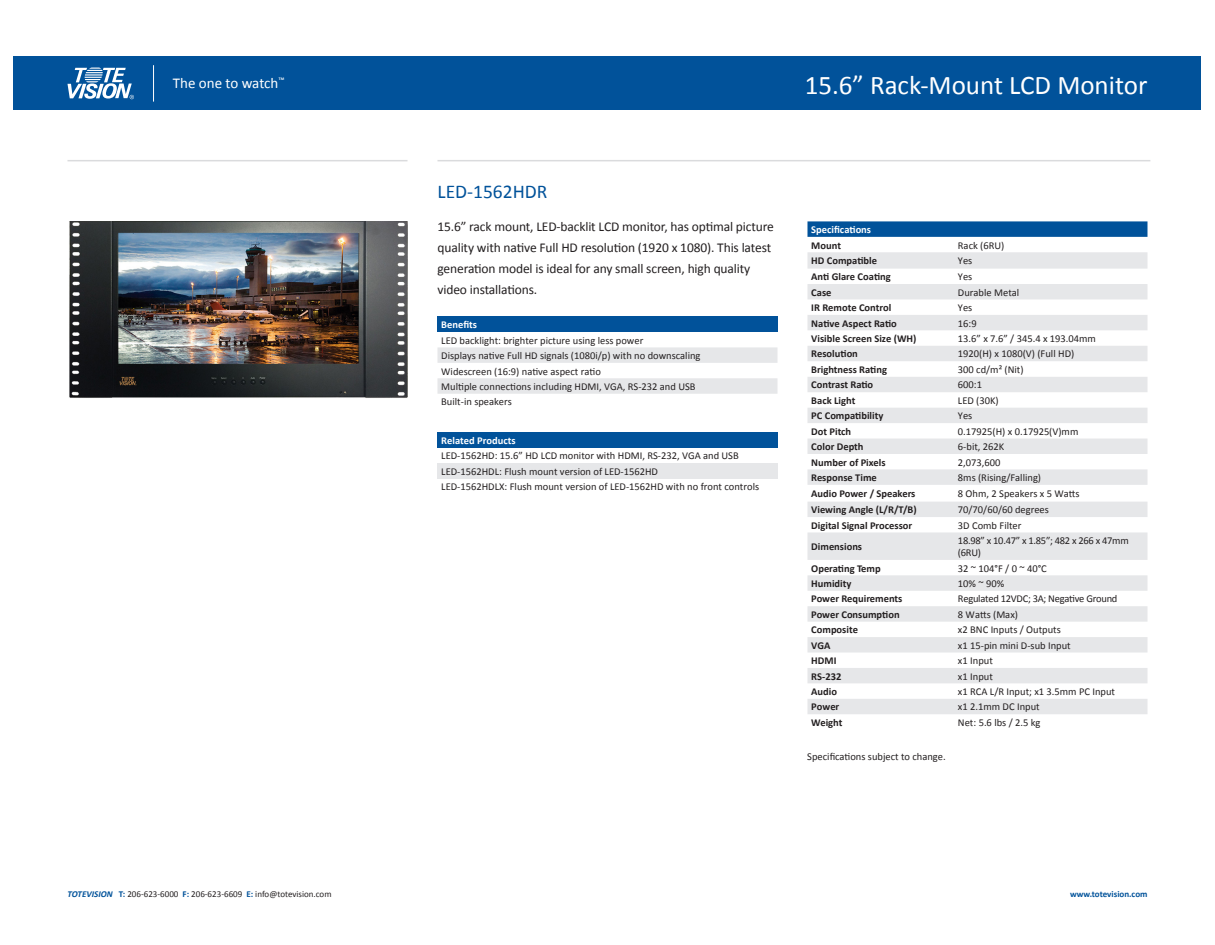
<style>
.page{position:relative;width:1215px;height:945px;background:#fff}
.page>*{position:absolute;margin:0;border:0;box-sizing:border-box;transform-origin:0 0}
.t1{font:27px "Calibri";color:#fff}
.t2{font:19.5px "Calibri";color:#01529a}
.t3{font:15px "Calibri";color:#fff}
.t4{font:13.5px/21px "Calibri";letter-spacing:-.01em;color:#231f20}
.t5{font:10.5px "Calibri";color:#231f20}
.t6{font:700 10.5px "Calibri";color:#231f20}
.t7{font:10.5px/12px "Calibri";letter-spacing:-.025em;color:#231f20}
.t8{font:700 10.5px "Calibri";color:#fff}
.t9{font:9px "Calibri";color:#231f20}
.t10{font:700 9px "Calibri";color:#01529a}
.s1{font-weight:700;font-style:italic;color:#01529a}
.s2{font-weight:700;color:#01529a}
</style>
<div class="page">
<div style="left:14px;top:56px;width:1188px;height:54px;background:#01529a"></div>
<svg style="left:67px;top:68px;width:67px;height:31px"></svg>
<hr style="left:153px;top:65px;width:1px;height:37px;background:#fff">
<svg style="left:807px;top:221px;width:341px;height:16px;background:#0a589d"></svg>
<svg style="left:807px;top:252px;width:341px;height:462px;fill:#e6e7e9"></svg>
<div style="left:438px;top:317px;width:340px;height:15px;background:#01529a"></div>
<svg style="left:438px;top:347px;width:340px;height:47px"></svg>
<hr style="left:68px;top:160px;width:340px;height:1px;background:#dadbdd">
<hr style="left:438px;top:160px;width:712px;height:1px;background:#dadbdd">
<img style="left:69px;top:221px;width:339px;height:177px">
<div style="left:438px;top:432px;width:340px;height:16px;background:#01529a"></div>
<div style="left:438px;top:463px;width:340px;height:15px;background:#e6e7e9"></div>
<p class="t3" style="left:173px;top:74px;width:113px">The one to watch<sup>™</sup></p>
<p class="t1" style="left:805px;top:67px;width:344px">15.6” Rack-Mount LCD Monitor</p>
<p class="t2" style="left:438px;top:179px;width:111px">LED-1562HDR</p>
<p class="t4" style="left:438px;top:216px;width:338px">15.6” rack mount, LED-backlit LCD monitor, has optimal picture quality with native Full HD resolution (1920 x 1080). This latest generation model is ideal for any small screen, high quality video installations.</p>
<p class="t8" style="left:441px;top:318px;width:37px">Benefits</p>
<p class="t5" style="left:441px;top:334px;width:204px">LED backlight: brighter picture using less power</p>
<p class="t5" style="left:441px;top:349px;width:261px">Displays native Full HD signals (1080i/p) with no downscaling</p>
<p class="t5" style="left:441px;top:364px;width:161px">Widescreen (16:9) native aspect ratio</p>
<p class="t5" style="left:441px;top:380px;width:256px">Multiple connections including HDMI, VGA, RS-232 and USB</p>
<p class="t5" style="left:441px;top:395px;width:72px">Built-in speakers</p>
<p class="t8" style="left:441px;top:434px;width:76px">Related Products</p>
<p class="t5" style="left:441px;top:449px;width:299px">LED-1562HD: 15.6” HD LCD monitor with HDMI, RS-232, VGA and USB</p>
<p class="t5" style="left:441px;top:464px;width:218px">LED-1562HDL: Flush mount version of LED-1562HD</p>
<p class="t5" style="left:441px;top:480px;width:319px">LED-1562HDLX: Flush mount version of LED-1562HD with no front controls</p>
<p class="t8" style="left:811px;top:223px;width:61px">Specifications</p>
<p class="t6" style="left:811px;top:238px;width:31px">Mount</p>
<p class="t5" style="left:958px;top:238px;width:48px">Rack (6RU)</p>
<p class="t6" style="left:811px;top:254px;width:67px">HD Compatible</p>
<p class="t5" style="left:958px;top:254px;width:16px">Yes</p>
<p class="t6" style="left:811px;top:270px;width:81px">Anti Glare Coating</p>
<p class="t5" style="left:958px;top:270px;width:16px">Yes</p>
<p class="t6" style="left:811px;top:285px;width:22px">Case</p>
<p class="t5" style="left:958px;top:286px;width:63px">Durable Metal</p>
<p class="t6" style="left:811px;top:301px;width:82px">IR Remote Control</p>
<p class="t5" style="left:958px;top:301px;width:16px">Yes</p>
<p class="t6" style="left:811px;top:316px;width:87px">Native Aspect Ratio</p>
<p class="t5" style="left:958px;top:316px;width:20px">16:9</p>
<p class="t6" style="left:811px;top:332px;width:107px">Visible Screen Size (WH)</p>
<p class="t5" style="left:958px;top:332px;width:140px">13.6” x 7.6” / 345.4 x 193.04mm</p>
<p class="t6" style="left:811px;top:347px;width:48px">Resolution</p>
<p class="t5" style="left:958px;top:347px;width:118px">1920(H) x 1080(V) (Full HD)</p>
<p class="t6" style="left:811px;top:363px;width:77px">Brightness Rating</p>
<p class="t5" style="left:958px;top:363px;width:67px">300 cd/m² (Nit)</p>
<p class="t6" style="left:811px;top:378px;width:63px">Contrast Ratio</p>
<p class="t5" style="left:958px;top:378px;width:26px">600:1</p>
<p class="t6" style="left:811px;top:394px;width:46px">Back Light</p>
<p class="t5" style="left:958px;top:394px;width:42px">LED (30K)</p>
<p class="t6" style="left:811px;top:409px;width:74px">PC Compatibility</p>
<p class="t5" style="left:958px;top:409px;width:16px">Yes</p>
<p class="t6" style="left:811px;top:425px;width:41px">Dot Pitch</p>
<p class="t5" style="left:958px;top:425px;width:122px">0.17925(H) x 0.17925(V)mm</p>
<p class="t6" style="left:811px;top:440px;width:54px">Color Depth</p>
<p class="t5" style="left:958px;top:440px;width:48px">6-bit, 262K</p>
<p class="t6" style="left:811px;top:455px;width:76px">Number of Pixels</p>
<p class="t5" style="left:958px;top:456px;width:44px">2,073,600</p>
<p class="t6" style="left:811px;top:471px;width:67px">Response Time</p>
<p class="t5" style="left:958px;top:471px;width:85px">8ms (Rising/Falling)</p>
<p class="t6" style="left:811px;top:487px;width:106px">Audio Power / Speakers</p>
<p class="t5" style="left:958px;top:487px;width:123px">8 Ohm, 2 Speakers x 5 Watts</p>
<p class="t6" style="left:811px;top:503px;width:107px">Viewing Angle (L/R/T/B)</p>
<p class="t5" style="left:958px;top:503px;width:93px">70/70/60/60 degrees</p>
<p class="t6" style="left:811px;top:519px;width:102px">Digital Signal Processor</p>
<p class="t5" style="left:958px;top:519px;width:65px">3D Comb Filter</p>
<p class="t6" style="left:811px;top:540px;width:52px">Dimensions</p>
<p class="t7" style="left:958px;top:535px;width:172px">18.98” x 10.47” x 1.85”; 482 x 266 x 47mm (6RU)</p>
<p class="t6" style="left:811px;top:561px;width:71px">Operating Temp</p>
<p class="t5" style="left:958px;top:561px;width:90px">32 ~ 104°F / 0 ~ 40°C</p>
<p class="t6" style="left:811px;top:577px;width:42px">Humidity</p>
<p class="t5" style="left:958px;top:577px;width:48px">10% ~ 90%</p>
<p class="t6" style="left:811px;top:592px;width:93px">Power Requirements</p>
<p class="t7" style="left:958px;top:593px;width:161px">Regulated 12VDC; 3A; Negative Ground</p>
<p class="t6" style="left:811px;top:608px;width:90px">Power Consumption</p>
<p class="t5" style="left:958px;top:608px;width:62px">8 Watts (Max)</p>
<p class="t6" style="left:811px;top:623px;width:48px">Composite</p>
<p class="t5" style="left:958px;top:623px;width:104px">x2 BNC Inputs / Outputs</p>
<p class="t6" style="left:811px;top:639px;width:21px">VGA</p>
<p class="t5" style="left:958px;top:639px;width:114px">x1 15-pin mini D-sub Input</p>
<p class="t6" style="left:811px;top:654px;width:27px">HDMI</p>
<p class="t5" style="left:958px;top:654px;width:36px">x1 Input</p>
<p class="t6" style="left:811px;top:669px;width:32px">RS-232</p>
<p class="t5" style="left:958px;top:669px;width:36px">x1 Input</p>
<p class="t6" style="left:811px;top:685px;width:27px">Audio</p>
<p class="t5" style="left:958px;top:685px;width:159px">x1 RCA L/R Input; x1 3.5mm PC Input</p>
<p class="t6" style="left:811px;top:700px;width:30px">Power</p>
<p class="t5" style="left:958px;top:700px;width:83px">x1 2.1mm DC Input</p>
<p class="t6" style="left:811px;top:716px;width:33px">Weight</p>
<p class="t5" style="left:958px;top:716px;width:84px">Net: 5.6 lbs / 2.5 kg</p>
<p class="t5" style="left:807px;top:750px;width:140px">Specifications subject to change.</p>
<p class="t9" style="left:68px;top:888px;width:266px"><span class="s1">TOTEVISION</span> <span class="s2">T:</span> 206-623-6000 <span class="s2">F:</span> 206-623-6609 <span class="s2">E:</span> info@totevision.com</p>
<p class="t10" style="left:1070px;top:888px;width:79px">www.totevision.com</p>
</div>
